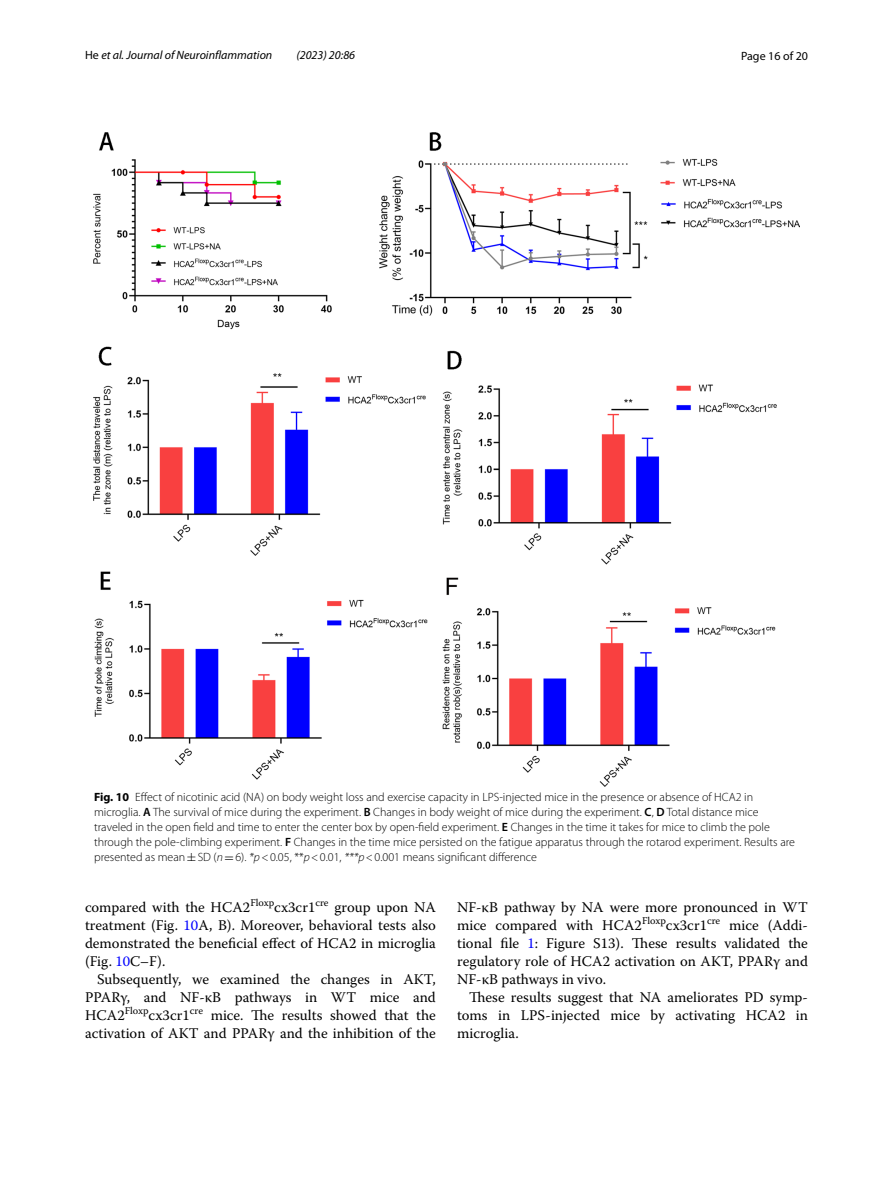
<style>
.page{position:relative;width:893px;height:1187px;background:#fff}
.page>*{position:absolute;margin:0;border:0;box-sizing:border-box;transform-origin:0 0}
.t1{font:14.7px/18px "Warnock Pro";color:#000;text-align:justify}
.t2{font:300 12px/15px "Myriad Pro";color:#000}
.t3{font:italic 12px "Myriad Pro";color:#000}
.t4{font:12px "Myriad Pro";color:#000}
.s1{font-style:normal}
.s2{font-weight:700}
.s3{font-weight:600}
.s4{font-family:"MTSY";font-weight:400}
.s5{font-style:italic}
.s6{color:#00f}
</style>
<div class="page">
<img style="left:94px;top:133px;width:705px;height:653px">
<p class="t3" style="left:85px;top:48px;width:189px"><span class="s1">He</span> et al. Journal of Neuroinflammation</p>
<p class="t3" style="left:296px;top:48px;width:60px">(2023) 20:86</p>
<p class="t4" style="left:741px;top:48px;width:68px">Page 16 of 20</p>
<p class="t2" style="left:94px;top:790px;width:702px"><span class="s2">Fig. 10</span> Effect of nicotinic acid (NA) on body weight loss and exercise capacity in LPS-injected mice in the presence or absence of HCA2 in microglia. <span class="s3">A</span> The survival of mice during the experiment. <span class="s3">B</span> Changes in body weight of mice during the experiment. <span class="s3">C</span>, <span class="s3">D</span> Total distance mice traveled in the open field and time to enter the center box by open-field experiment. <span class="s3">E</span> Changes in the time it takes for mice to climb the pole through the pole-climbing experiment. <span class="s3">F</span> Changes in the time mice persisted on the fatigue apparatus through the rotarod experiment. Results are presented as mean<span class="s4">±</span>SD (<span class="s5">n</span><span class="s4">=</span>6). <span class="s5">*p</span>&lt;0.05, **<span class="s5">p</span>&lt;0.01, <span class="s5">***p</span>&lt;0.001 means significant difference</p>
<p class="t1" style="left:85px;top:897px;width:352px">compared with the HCA2<sup>Floxp</sup>cx3cr1<sup>cre</sup> group upon NA treatment (Fig. <span class="s6">10</span>A, B). Moreover, behavioral tests also demonstrated the beneficial effect of HCA2 in microglia (Fig. <span class="s6">10</span>C–F).</p>
<p class="t1" style="left:85px;top:969px;width:352px;text-indent:12px">Subsequently, we examined the changes in AKT, PPARγ, and NF-κB pathways in WT mice and HCA2<sup>Floxp</sup>cx3cr1<sup>cre</sup> mice. The results showed that the activation of AKT and PPARγ and the inhibition of the</p>
<p class="t1" style="left:457px;top:897px;width:352px">NF-κB pathway by NA were more pronounced in WT mice compared with HCA2<sup>Floxp</sup>cx3cr1<sup>cre</sup> mice (Addi&shy;tional file <span class="s6">1</span>: Figure S13). These results validated the regulatory role of HCA2 activation on AKT, PPARγ and NF-κB pathways in vivo.</p>
<p class="t1" style="left:457px;top:987px;width:352px;text-indent:12px">These results suggest that NA ameliorates PD symp&shy;toms in LPS-injected mice by activating HCA2 in microglia.</p>
</div>
